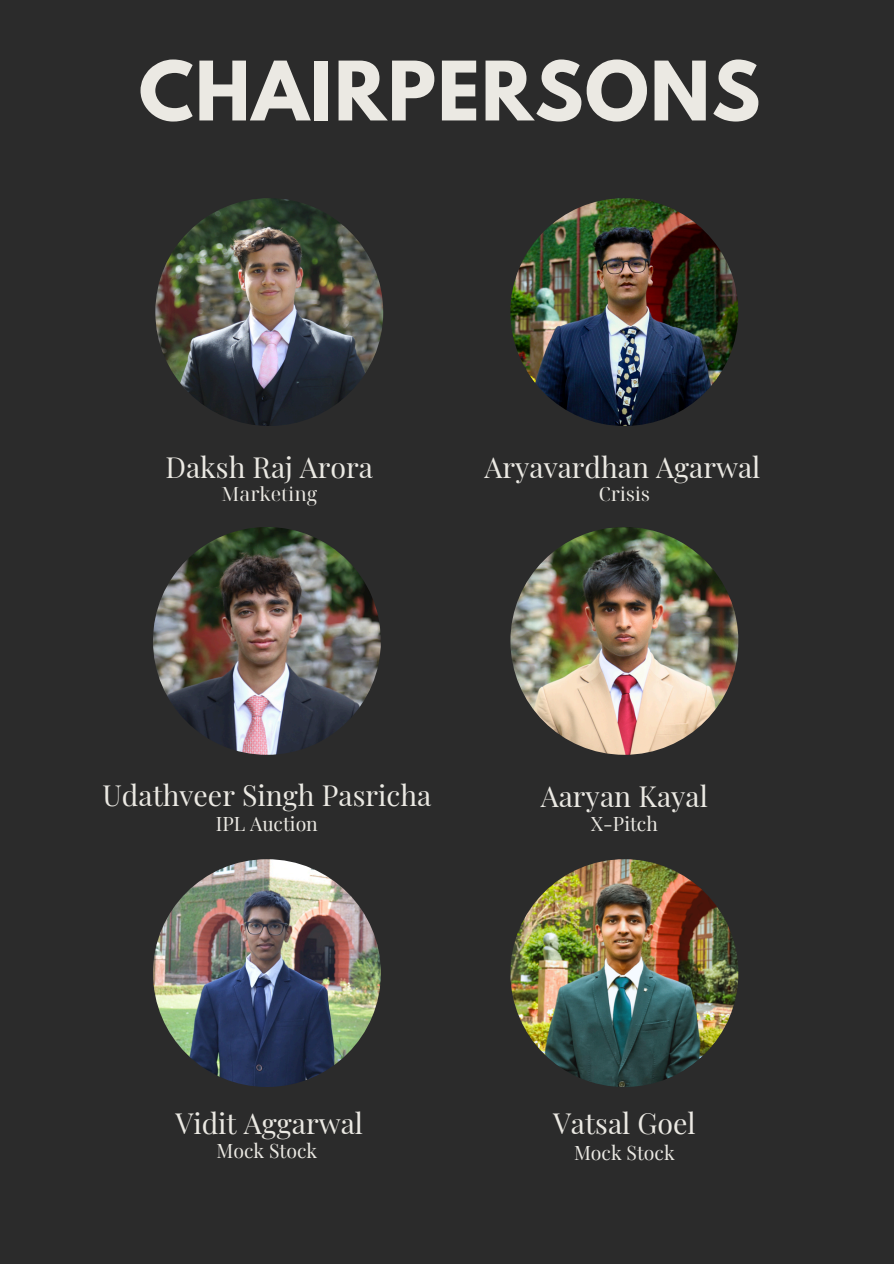
<style>
.page{position:relative;width:894px;height:1264px;background:#fff}
.page>*{position:absolute;margin:0;border:0;box-sizing:border-box;transform-origin:0 0}
.t1{font:700 72.6px "League Spartan";letter-spacing:.02em;color:#ebe9e3}
.t2{font:28.5px "Playfair Display";color:#ebe9e3}
.t3{font:19.5px "Playfair Display";color:#ebe9e3}
.t4{font:19.5px "Noto Serif Display";color:#ebe9e3}
</style>
<div class="page">
<div style="left:0;top:0;width:893px;height:1263px;background:#2b2b2b"></div>
<img style="left:155px;top:198px;width:228px;height:228px;border-radius:50%">
<img style="left:153px;top:527px;width:228px;height:227px;border-radius:50%">
<img style="left:510px;top:198px;width:228px;height:228px;border-radius:50%">
<img style="left:510px;top:527px;width:228px;height:227px;border-radius:50%">
<img style="left:510px;top:859px;width:228px;height:227px;border-radius:50%">
<img style="left:153px;top:859px;width:228px;height:227px;border-radius:50%">
<p class="t1" style="left:139px;top:55px;width:623px">CHAIRPERSONS</p>
<p class="t2" style="left:165px;top:447px;width:209px">Daksh Raj Arora</p>
<p class="t4" style="left:221px;top:480px;width:98px">Marketing</p>
<h2 class="t2" style="left:484px;top:447px;width:277px">Aryavardhan Agarwal</h2>
<p class="t4" style="left:598px;top:480px;width:53px">Crisis</p>
<p class="t2" style="left:102px;top:775px;width:330px">Udathveer Singh Pasricha</p>
<p class="t3" style="left:216px;top:810px;width:103px">IPL Auction</p>
<p class="t2" style="left:540px;top:775px;width:169px">Aaryan Kayal</p>
<h2 class="t3" style="left:590px;top:810px;width:68px">X-Pitch</h2>
<p class="t2" style="left:175px;top:1102px;width:189px">Vidit Aggarwal</p>
<h2 class="t2" style="left:553px;top:1102px;width:144px">Vatsal Goel</h2>
<h2 class="t3" style="left:216px;top:1137px;width:102px">Mock Stock</h2>
<p class="t3" style="left:574px;top:1138px;width:102px">Mock Stock</p>
</div>
